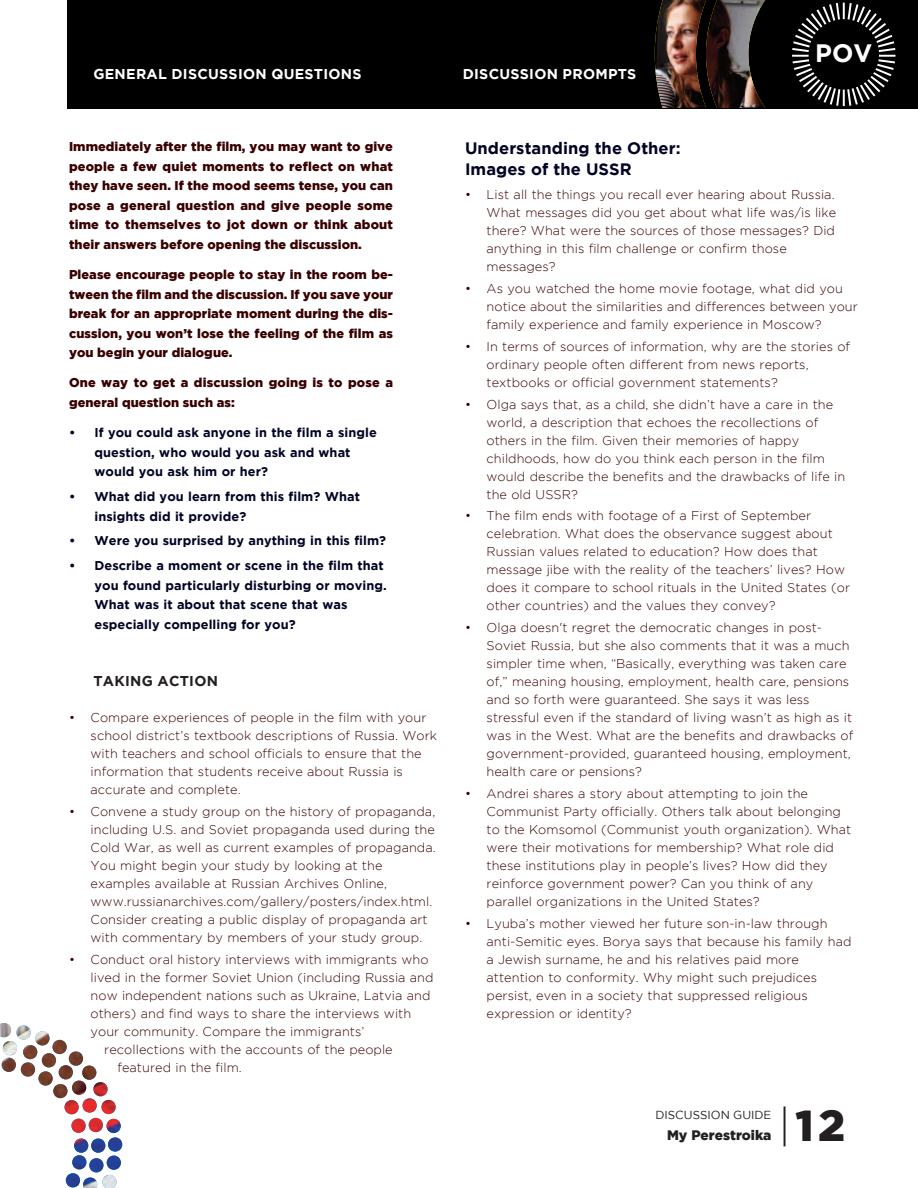
<style>
.page{position:relative;width:918px;height:1188px;background:#fff}
.page>*{position:absolute;margin:0;border:0;box-sizing:border-box;transform-origin:0 0}
.t1{font:900 43.35px "Gotham";color:#231f20}
.t2{font:700 25.2px "Gotham";color:#fff}
.t3{font:700 16.5px/21px "Gotham";letter-spacing:.005em;color:#000424}
.t4{font:700 14.25px "Gotham";letter-spacing:.02em;color:#fff}
.t5{font:700 14.25px "Gotham";letter-spacing:.02em;color:#231f20}
.t6{font:900 13.65px "Gotham";color:#231f20}
.t7{font:300 12.75px/18px "Gotham";letter-spacing:.005em;color:#390000}
.t8{font:900 12.75px/19.5px "Gotham";letter-spacing:.005em;color:#390000;text-align:justify}
.t9{font:700 12.75px/19.5px "Gotham";letter-spacing:.005em;color:#000424}
.t10{font:11.7px "Gotham";color:#231f20}
.s1{font-weight:300}
</style>
<div class="page">
<div style="left:68px;top:0;width:850px;height:108px;background:#000"></div>
<svg style="left:792px;top:3px;width:104px;height:103px"></svg>
<img style="left:655px;top:0;width:110px;height:108px">
<svg style="left:65px;top:1086px;width:57px;height:102px"></svg>
<img style="left:0;top:1023px;width:107px;height:110px">
<p class="t4" style="left:93px;top:69px;width:270px">generaL discussion Questions</p>
<p class="t8" style="left:69px;top:138px;width:326px">Immediately after the film, you may want to give people a few quiet moments to reflect on what they have seen. If the mood seems tense, you can pose a general question and give people some time to themselves to jot down or think about their answers before opening the discussion.</p>
<p class="t8" style="left:69px;top:266px;width:326px">Please encourage people to stay in the room be&shy;tween the film and the discussion. If you save your break for an appropriate moment during the dis&shy;cussion, you won’t lose the feeling of the film as you begin your dialogue.</p>
<p class="t8" style="left:69px;top:374px;width:326px">One way to get a discussion going is to pose a general question such as:</p>
<p class="t9" style="left:94px;top:424px;width:284px;text-indent:-25px">• if you could ask anyone in the film a single question, who would you ask and what would you ask him or her?</p>
<p class="t9" style="left:94px;top:488px;width:267px;text-indent:-25px">• What did you learn from this film? What insights did it provide?</p>
<p class="t9" style="left:69px;top:532px;width:319px">• Were you surprised by anything in this film?</p>
<p class="t9" style="left:94px;top:557px;width:294px;text-indent:-25px">• describe a moment or scene in the film that you found particularly disturbing or moving.<br>What was it about that scene that was especially compelling for you?</p>
<p class="t5" style="left:93px;top:676px;width:126px">taking action</p>
<p class="t7" style="left:91px;top:709px;width:348px;text-indent:-22px">• compare experiences of people in the film with your school district’s textbook descriptions of Russia. Work with teachers and school officials to ensure that the information that students receive about Russia is accurate and complete.</p>
<p class="t7" style="left:91px;top:803px;width:347px;text-indent:-22px">• convene a study group on the history of propaganda, including u.s. and soviet propaganda used during the cold War, as well as current examples of propaganda.<br>You might begin your study by looking at the examples available at Russian Archives online, www.russianarchives.com/gallery/posters/index.html. consider creating a public display of propaganda art with commentary by members of your study group.</p>
<p class="t7" style="left:69px;top:951px;width:361px">• conduct oral history interviews with immigrants who</p>
<p class="t7" style="left:91px;top:969px;width:345px">lived in the former soviet union (including Russia and</p>
<p class="t7" style="left:91px;top:987px;width:341px">now independent nations such as ukraine, Latvia and</p>
<p class="t7" style="left:91px;top:1005px;width:322px">others) and find ways to share the interviews with</p>
<p class="t7" style="left:91px;top:1023px;width:275px">your community. compare the immigrants’</p>
<p class="t7" style="left:104px;top:1041px;width:290px">recollections with the accounts of the people</p>
<p class="t7" style="left:117px;top:1059px;width:126px">featured in the film.</p>
<p class="t4" style="left:463px;top:69px;width:175px">discussion PromPts</p>
<h2 class="t2" style="left:815px;top:44px;width:59px">PoV</h2>
<p class="t3" style="left:465px;top:139px;width:217px">understanding the other: images of the ussr</p>
<p class="t7" style="left:487px;top:187px;width:351px;text-indent:-22px">• List all the things you recall ever hearing about Russia.<br>What messages did you get about what life was/is like there? What were the sources of those messages? Did anything in this film challenge or confirm those messages?</p>
<p class="t7" style="left:487px;top:280px;width:373px;text-indent:-22px">• As you watched the home movie footage, what did you notice about the similarities and differences between your family experience and family experience in Moscow?</p>
<p class="t7" style="left:487px;top:338px;width:365px;text-indent:-22px">• in terms of sources of information, why are the stories of ordinary people often different from news reports, textbooks or official government statements?</p>
<p class="t7" style="left:487px;top:396px;width:360px;text-indent:-22px">• olga says that, as a child, she didn’t have a care in the world, a description that echoes the recollections of others in the film. Given their memories of happy childhoods, how do you think each person in the film would describe the benefits and the drawbacks of life in the old ussR?</p>
<p class="t7" style="left:487px;top:508px;width:365px;text-indent:-22px">• The film ends with footage of a First of september celebration. What does the observance suggest about Russian values related to education? How does that message jibe with the reality of the teachers’ lives? How does it compare to school rituals in the united states (or other countries) and the values they convey?</p>
<p class="t7" style="left:487px;top:620px;width:368px;text-indent:-22px">• olga doesn't regret the democratic changes in post&shy;soviet Russia, but she also comments that it was a much simpler time when, “Basically, everything was taken care of,” meaning housing, employment, health care, pensions and so forth were guaranteed. she says it was less stressful even if the standard of living wasn’t as high as it was in the West. What are the benefits and drawbacks of government-provided, guaranteed housing, employment, health care or pensions?</p>
<p class="t7" style="left:487px;top:785px;width:366px;text-indent:-22px">• Andrei shares a story about attempting to join the communist Party officially. others talk about belonging to the Komsomol (communist youth organization). What were their motivations for membership? What role did these institutions play in people’s lives? How did they reinforce government power? can you think of any parallel organizations in the united states?</p>
<p class="t7" style="left:487px;top:915px;width:366px;text-indent:-22px">• Lyuba’s mother viewed her future son-in-law through anti-semitic eyes. Borya says that because his family had a Jewish surname, he and his relatives paid more attention to conformity. Why might such prejudices persist, even in a society that suppressed religious expression or identity?</p>
<p class="t10" style="left:655px;top:1110px;width:117px">DISCUSSION GUIDe</p>
<p class="t6" style="left:667px;top:1130px;width:106px">My Perestroika</p>
<h1 class="t1" style="left:779px;top:1109px;width:68px"><span class="s1">|</span>12</h1>
</div>
